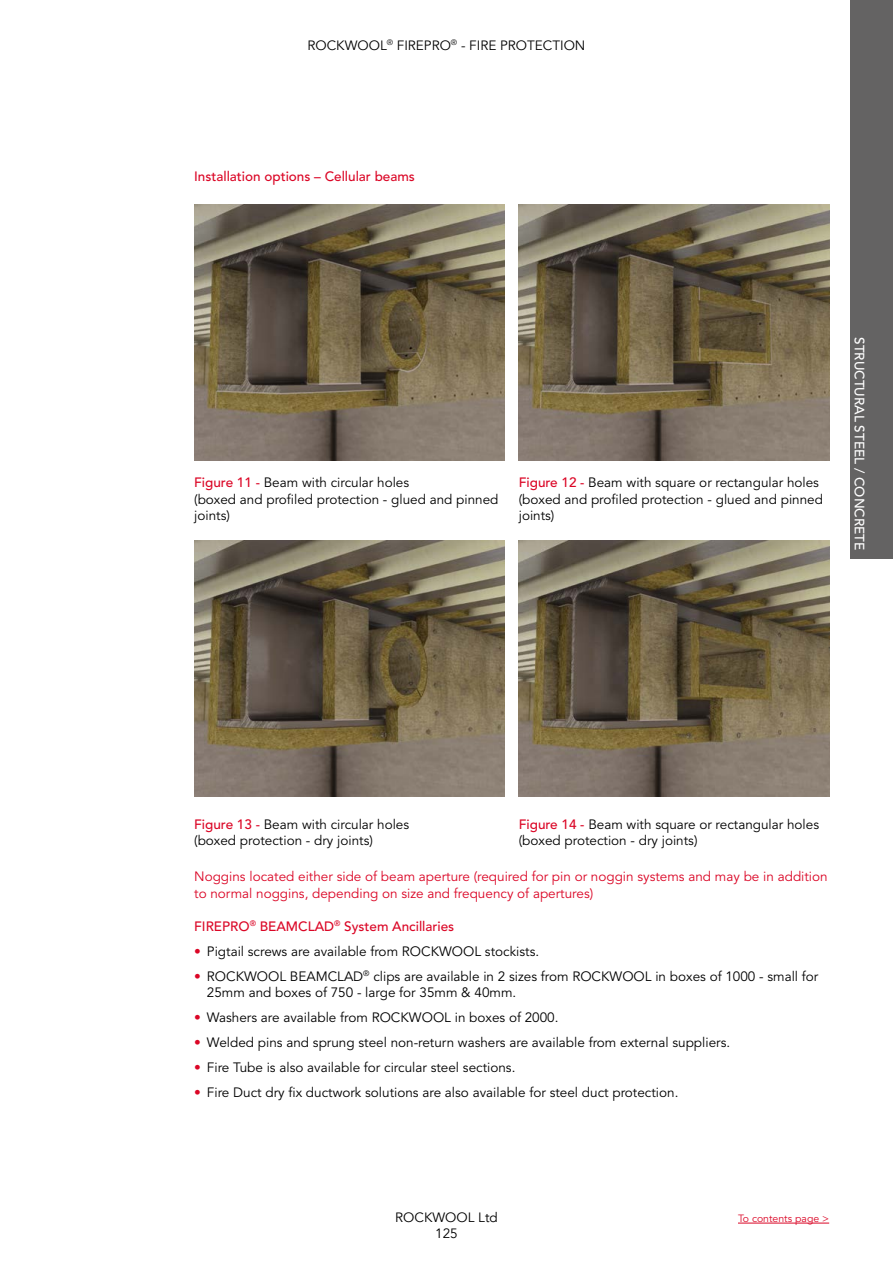
<style>
.page{position:relative;width:893px;height:1263px;background:#fff}
.page>*{position:absolute;margin:0;border:0;box-sizing:border-box;transform-origin:0 0}
.t1{font:13.5px/16.5px "Avenir LT Std";color:#000}
.t2{font:13.5px/16.5px "Avenir LT Std";color:#db0626}
.t3{font:500 13.5px "Avenir LT Std";color:#db0626}
.t4{font:13.5px/16.2px "Avenir";color:#000;text-align:center}
.t5{font:500 13.5px "Avenir LT Std";color:#fff}
.t6{font:10.5px "Avenir LT Std";color:#db0626}
.s1{font-weight:500;color:#db0626}
.s2{font-weight:900;color:#db0626}
</style>
<div class="page">
<hr style="left:738px;top:1223px;width:91px;height:1px;background:#db0626">
<img style="left:194px;top:204px;width:311px;height:256px">
<img style="left:194px;top:540px;width:311px;height:256px">
<img style="left:519px;top:204px;width:310px;height:256px">
<img style="left:519px;top:540px;width:310px;height:256px">
<div style="left:850px;top:0;width:43px;height:559px;background:#646363"></div>
<p class="t4" style="left:308px;top:37px;width:279px">ROCKWOOL<sup>®</sup> FIREPRO<sup>®</sup> - FIRE PROTECTION</p>
<p class="t3" style="left:194px;top:168px;width:222px">Installation options – Cellular beams</p>
<p class="t1" style="left:194px;top:475px;width:306px"><span class="s1">Figure 11 -</span> Beam with circular holes<br>(boxed and profiled protection - glued and pinned joints)</p>
<p class="t1" style="left:519px;top:475px;width:306px"><span class="s1">Figure 12 -</span> Beam with square or rectangular holes (boxed and profiled protection - glued and pinned joints)</p>
<p class="t5" style="left:867px;top:337px;width:215px;rotate:90deg">STRUCTURAL STEEL / CONCRETE</p>
<p class="t1" style="left:519px;top:816px;width:302px"><span class="s1">Figure 14 -</span> Beam with square or rectangular holes (boxed protection - dry joints)</p>
<p class="t1" style="left:194px;top:816px;width:217px"><span class="s1">Figure 13 -</span> Beam with circular holes (boxed protection - dry joints)</p>
<p class="t2" style="left:194px;top:868px;width:635px">Noggins located either side of beam aperture (required for pin or noggin systems and may be in addition to normal noggins, depending on size and frequency of apertures)</p>
<p class="t3" style="left:194px;top:918px;width:262px">FIREPRO<sup>®</sup> BEAMCLAD<sup>®</sup> System Ancillaries</p>
<p class="t1" style="left:194px;top:943px;width:346px"><span class="s2">•</span> Pigtail screws are available from ROCKWOOL stockists.</p>
<p class="t1" style="left:207px;top:968px;width:613px;text-indent:-13px"><span class="s2">•</span> ROCKWOOL BEAMCLAD<sup>®</sup> clips are available in 2 sizes from ROCKWOOL in boxes of 1000 - small for<br>25mm and boxes of 750 - large for 35mm &amp; 40mm.</p>
<p class="t1" style="left:194px;top:1010px;width:366px"><span class="s2">•</span> Washers are available from ROCKWOOL in boxes of 2000.</p>
<p class="t1" style="left:194px;top:1035px;width:537px"><span class="s2">•</span> Welded pins and sprung steel non-return washers are available from external suppliers.</p>
<p class="t1" style="left:194px;top:1060px;width:323px"><span class="s2">•</span> Fire Tube is also available for circular steel sections.</p>
<p class="t1" style="left:194px;top:1085px;width:486px"><span class="s2">•</span> Fire Duct dry fix ductwork solutions are also available for steel duct protection.</p>
<p class="t4" style="left:395px;top:1209px;width:104px">ROCKWOOL Ltd<br>125</p>
<p class="t6" style="left:738px;top:1212px;width:93px">To contents page &gt;</p>
</div>
